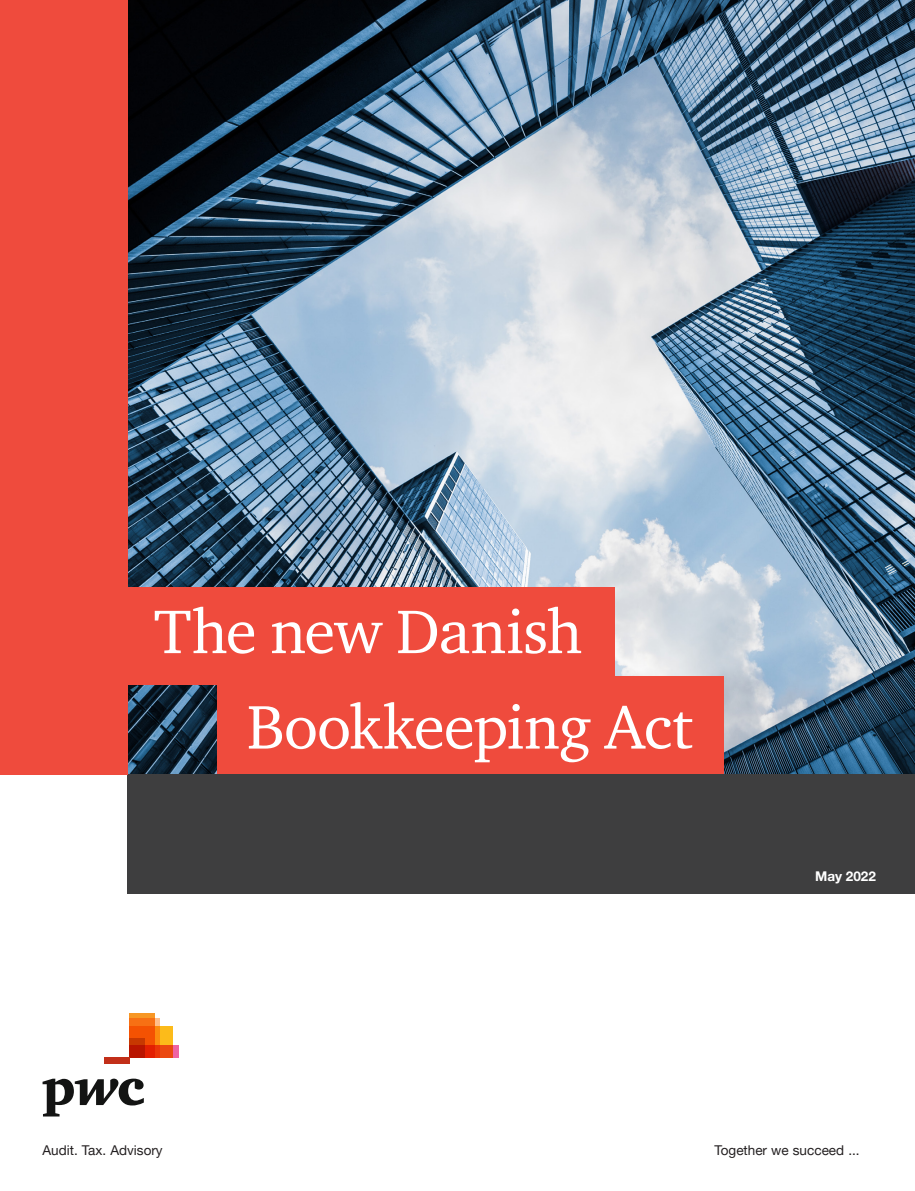
<style>
.page{position:relative;width:915px;height:1191px;background:#fff}
.page>*{position:absolute;margin:0;border:0;box-sizing:border-box;transform-origin:0 0}
.Brød_ny{font:63px "ITC Charter Com";letter-spacing:-.02em;color:#fff}
.Brødtekst{font:13.5px "Helvetica Neue LT Pro";color:#231f20}
.TOC_niveau3{font:700 13.5px "Helvetica Neue LT Std";color:#fff}
</style>
<div class="page">
<img style="left:128px;top:0;width:786px;height:774px">
<div style="left:128px;top:774px;width:786px;height:120px;background:#3e3e3f"></div>
<div style="left:0;top:0;width:128px;height:774px;background:#ef4b3d"></div>
<div style="left:116px;top:587px;width:499px;height:97px;background:#ef4b3d"></div>
<div style="left:217px;top:676px;width:506px;height:98px;background:#ef4b3d"></div>
<svg style="left:43px;top:1078px;width:101px;height:38px"></svg>
<svg style="left:172px;top:1044px;width:7px;height:13px"></svg>
<svg style="left:154px;top:1018px;width:5px;height:7px"></svg>
<svg style="left:129px;top:1013px;width:25px;height:12px"></svg>
<svg style="left:129px;top:1025px;width:43px;height:32px"></svg>
<svg style="left:129px;top:1038px;width:16px;height:19px"></svg>
<div style="left:104px;top:1057px;width:25px;height:6px;background:#c22f19"></div>
<p class="Brød_ny" style="left:154px;top:593px;width:430px">The new Danish</p>
<p class="Brød_ny" style="left:247px;top:688px;width:447px">Bookkeeping Act</p>
<p class="TOC_niveau3" style="left:814px;top:868px;width:62px">May 2022</p>
<p class="Brødtekst" style="left:43px;top:1142px;width:122px">Audit. Tax. Advisory</p>
<p class="Brødtekst" style="left:714px;top:1142px;width:146px">Together we succeed ...</p>
</div>
